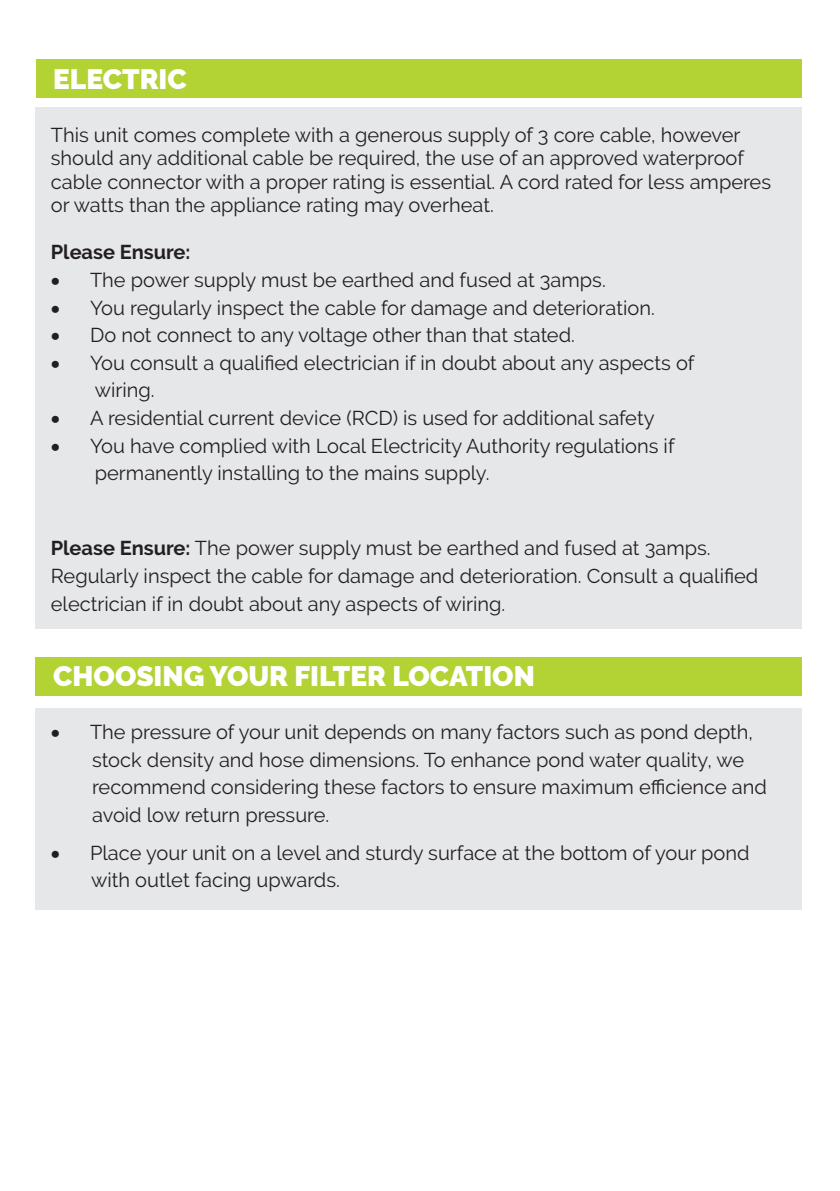
<style>
.page{position:relative;width:840px;height:1191px;background:#fff}
.page>*{position:absolute;margin:0;border:0;box-sizing:border-box;transform-origin:0 0}
.t1{font:900 28px "Raleway";color:#fff}
.t2{font:20px/27.6px "Raleway";color:#231f20}
.t3{font:700 20px "Raleway";color:#231f20}
.s1{font-weight:700}
</style>
<div class="page">
<div style="left:35px;top:657px;width:766px;height:38px;background:#b3d234"></div>
<div style="left:36px;top:107px;width:765px;height:521px;background:#e6e7e9"></div>
<div style="left:36px;top:59px;width:765px;height:39px;background:#b3d234"></div>
<div style="left:36px;top:708px;width:765px;height:201px;background:#e6e7e9"></div>
<h1 class="t1" style="left:53px;top:62px;width:135px">ELECTRIC</h1>
<p class="t2" style="left:51px;top:123px;width:721px;line-height:23.4px">This unit comes complete with a generous supply of 3 core cable, however should any additional cable be required, the use of an approved waterproof cable connector with a proper rating is essential. A cord rated for less amperes or watts than the appliance rating may overheat.</p>
<p class="t3" style="left:51px;top:240px;width:141px">Please Ensure:</p>
<p class="t2" style="left:51px;top:266px;width:556px">• The power supply must be earthed and fused at 3amps.</p>
<p class="t2" style="left:51px;top:294px;width:605px">• You regularly inspect the cable for damage and deterioration.</p>
<p class="t2" style="left:51px;top:321px;width:525px">• Do not connect to any voltage other than that stated.</p>
<p class="t2" style="left:95px;top:349px;width:600px;text-indent:-44px">• You consult a qualified electrician if in doubt about any aspects of wiring.</p>
<p class="t2" style="left:51px;top:404px;width:605px">• A residential current device (RCD) is used for additional safety</p>
<p class="t2" style="left:95px;top:432px;width:581px;text-indent:-44px">• You have complied with Local Electricity Authority regulations if permanently installing to the mains supply.</p>
<p class="t2" style="left:51px;top:534px;width:708px"><span class="s1">Please Ensure:</span> The power supply must be earthed and fused at 3amps.<br>Regularly inspect the cable for damage and deterioration. Consult a qualified electrician if in doubt about any aspects of wiring.</p>
<h1 class="t1" style="left:53px;top:659px;width:483px">CHOOSING YOUR FILTER LOCATION</h1>
<p class="t2" style="left:92px;top:718px;width:676px;text-indent:-41px">• The pressure of your unit depends on many factors such as pond depth, stock density and hose dimensions. To enhance pond water quality, we recommend considering these factors to ensure maximum efficience and avoid low return pressure.</p>
<p class="t2" style="left:91px;top:838px;width:659px;text-indent:-40px">• Place your unit on a level and sturdy surface at the bottom of your pond with outlet facing upwards.</p>
</div>
